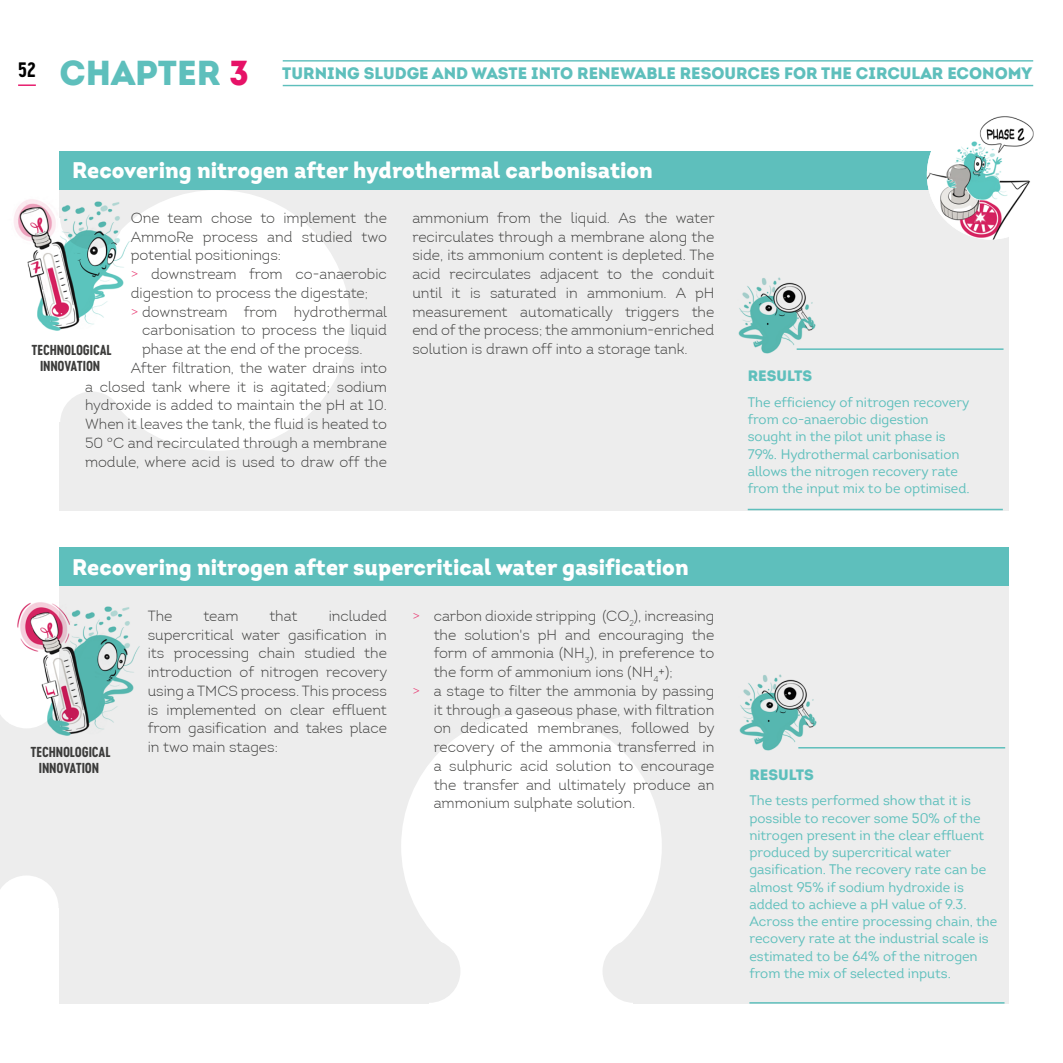
<style>
.page{position:relative;width:1063px;height:1063px;background:#fff}
.page>*{position:absolute;margin:0;border:0;box-sizing:border-box;transform-origin:0 0}
.t1{font:900 22.5px "Intro";color:#fff}
.t2{font:900 16.5px "Intro";color:#5ebfbc}
.t3{font:300 15px/18.8px "Intro";color:#3c3c3b;text-align:justify}
.t4{font:900 15px "Intro";color:#5ebfbc}
.t5{font:13.5px/17.2px "Intro";color:#5ebfbc}
.t6{font:13.5px/16.5px "Cervo Neue Bold Neue";letter-spacing:-.01em;color:#3c3c3b;text-align:center}
.s1{font-family:"Cervo Neue Bold Neue";font-weight:400;font-size:19.5px;color:#000}
.s2{font-size:34.5px}
.s3{font-size:34.5px;color:#e61267}
.s4{color:#e83b73}
</style>
<div class="page">
<hr style="left:283px;top:60px;width:750px;height:2px;background:#5ebfbc">
<hr style="left:283px;top:85px;width:750px;height:1px;background:#5ebfbc">
<svg style="left:18px;top:84px;width:18px;height:2px"></svg>
<div style="left:60px;top:165px;width:949px;height:346px;background:#ededed"></div>
<div style="left:60px;top:565px;width:949px;height:438px;background:#ededed"></div>
<div style="left:84px;top:190px;width:266px;height:261px;background:#fff;border-radius:50%"></div>
<div style="left:45px;top:218px;width:63px;height:204px;background:#fff"></div>
<div style="left:60px;top:391px;width:63px;height:62px;background:#ededed;border-radius:50%"></div>
<div style="left:401px;top:713px;width:261px;height:266px;background:#fff;border-radius:50%"></div>
<div style="left:430px;top:955px;width:203px;height:63px;background:#fff"></div>
<div style="left:603px;top:940px;width:61px;height:63px;background:#ededed;border-radius:50%"></div>
<div style="left:399px;top:940px;width:61px;height:63px;background:#ededed;border-radius:50%"></div>
<div style="left:10px;top:696px;width:64px;height:212px;background:#ededed"></div>
<svg style="left:0;top:696px;width:58px;height:212px"></svg>
<div style="left:60px;top:151px;width:931px;height:38px;background:#5ebfbc"></div>
<div style="left:60px;top:547px;width:949px;height:39px;background:#5ebfbc"></div>
<img style="left:739px;top:674px;width:78px;height:77px">
<hr style="left:749px;top:1002px;width:256px;height:2px;background:#5ebfbc">
<hr style="left:798px;top:747px;width:207px;height:2px;background:#5ebfbc">
<img style="left:738px;top:277px;width:78px;height:77px">
<hr style="left:748px;top:509px;width:255px;height:1px;background:#5ebfbc">
<hr style="left:797px;top:348px;width:207px;height:2px;background:#5ebfbc">
<img style="left:14px;top:601px;width:126px;height:141px">
<img style="left:14px;top:197px;width:116px;height:134px">
<img style="left:927px;top:116px;width:107px;height:124px">
<p class="t2" style="left:18px;top:62px;width:1016px"><span class="s1">52</span> <span class="s2">CHAPTER</span> <span class="s3">3</span> TURNING SLUDGE AND WASTE INTO RENEWABLE RESOURCES FOR THE CIRCULAR ECONOMY</p>
<h1 class="t1" style="left:72px;top:156px;width:582px">Recovering nitrogen after hydrothermal carbonisation</h1>
<p class="t3" style="left:131px;top:208px;width:258px">One team chose to implement the</p>
<p class="t3" style="left:131px;top:227px;width:258px">AmmoRe process and studied two</p>
<p class="t3" style="left:131px;top:246px;width:152px">potential positionings:</p>
<p class="t3" style="left:131px;top:265px;width:258px"><span class="s4">&gt;</span> downstream from co-anaerobic</p>
<p class="t3" style="left:131px;top:283px;width:239px">digestion to process the digestate;</p>
<p class="t3" style="left:131px;top:302px;width:258px"><span class="s4">&gt;</span> downstream from hydrothermal</p>
<p class="t3" style="left:142px;top:321px;width:246px">carbonisation to process the liquid</p>
<p class="t3" style="left:142px;top:340px;width:222px">phase at the end of the process.</p>
<p class="t3" style="left:131px;top:358px;width:258px">After filtration, the water drains into</p>
<p class="t3" style="left:85px;top:377px;width:303px">a closed tank where it is agitated; sodium</p>
<p class="t3" style="left:85px;top:396px;width:303px">hydroxide is added to maintain the pH at 10.</p>
<p class="t3" style="left:85px;top:415px;width:303px">When it leaves the tank, the fluid is heated to</p>
<p class="t3" style="left:85px;top:433px;width:303px">50 °C and recirculated through a membrane</p>
<p class="t3" style="left:85px;top:452px;width:303px">module, where acid is used to draw off the</p>
<p class="t6" style="left:32px;top:341px;width:82px">TECHNOLOGICAL<br>INNOVATION</p>
<p class="t3" style="left:412px;top:208px;width:304px">ammonium from the liquid. As the water recirculates through a membrane along the side, its ammonium content is depleted. The acid recirculates adjacent to the conduit until it is saturated in ammonium. A pH measurement automatically triggers the end of the process; the ammonium-enriched solution is drawn off into a storage tank.</p>
<h1 class="t1" style="left:72px;top:552px;width:618px">Recovering nitrogen after supercritical water gasification</h1>
<p class="t6" style="left:30px;top:744px;width:82px">TECHNOLOGICAL<br>INNOVATION</p>
<p class="t3" style="left:148px;top:606px;width:241px;text-indent:181px">included supercritical water gasification in its processing chain studied the introduction of nitrogen recovery using a TMCS process. This process is implemented on clear effluent from gasification and takes place in two main stages:</p>
<p class="t3" style="left:412px;top:606px;width:303px"><span class="s4">&gt;</span> carbon dioxide stripping (CO<sub>2</sub>), increasing</p>
<p class="t3" style="left:148px;top:606px;width:26px">The</p>
<p class="t3" style="left:203px;top:606px;width:37px">team</p>
<p class="t3" style="left:269px;top:606px;width:30px">that</p>
<p class="t3" style="left:434px;top:625px;width:282px">the solution's pH and encouraging the</p>
<p class="t3" style="left:434px;top:644px;width:282px">form of ammonia (NH<sub>3</sub>), in preference to</p>
<p class="t3" style="left:434px;top:663px;width:241px">the form of ammonium ions (NH<sub>4</sub>+);</p>
<p class="t3" style="left:412px;top:681px;width:303px"><span class="s4">&gt;</span> a stage to filter the ammonia by passing</p>
<p class="t3" style="left:434px;top:700px;width:282px">it through a gaseous phase, with filtration</p>
<p class="t3" style="left:434px;top:719px;width:283px">on dedicated membranes, followed by</p>
<p class="t3" style="left:434px;top:738px;width:282px">recovery of the ammonia transferred in</p>
<p class="t3" style="left:434px;top:756px;width:282px">a sulphuric acid solution to encourage</p>
<p class="t3" style="left:434px;top:775px;width:282px">the transfer and ultimately produce an</p>
<p class="t3" style="left:434px;top:794px;width:203px">ammonium sulphate solution.</p>
<p class="t4" style="left:748px;top:366px;width:66px">RESULTS</p>
<p class="t5" style="left:748px;top:393px;width:224px">The efficiency of nitrogen recovery from co-anaerobic digestion sought in the pilot unit phase is 79%. Hydrothermal carbonisation allows the nitrogen recovery rate from the input mix to be optimised.</p>
<p class="t4" style="left:749px;top:764px;width:66px">RESULTS</p>
<p class="t5" style="left:749px;top:792px;width:249px">The tests performed show that it is possible to recover some 50% of the nitrogen present in the clear effluent produced by supercritical water gasification. The recovery rate can be almost 95% if sodium hydroxide is added to achieve a pH value of 9.3.<br>Across the entire processing chain, the recovery rate at the industrial scale is estimated to be 64% of the nitrogen from the mix of selected inputs.</p>
</div>
